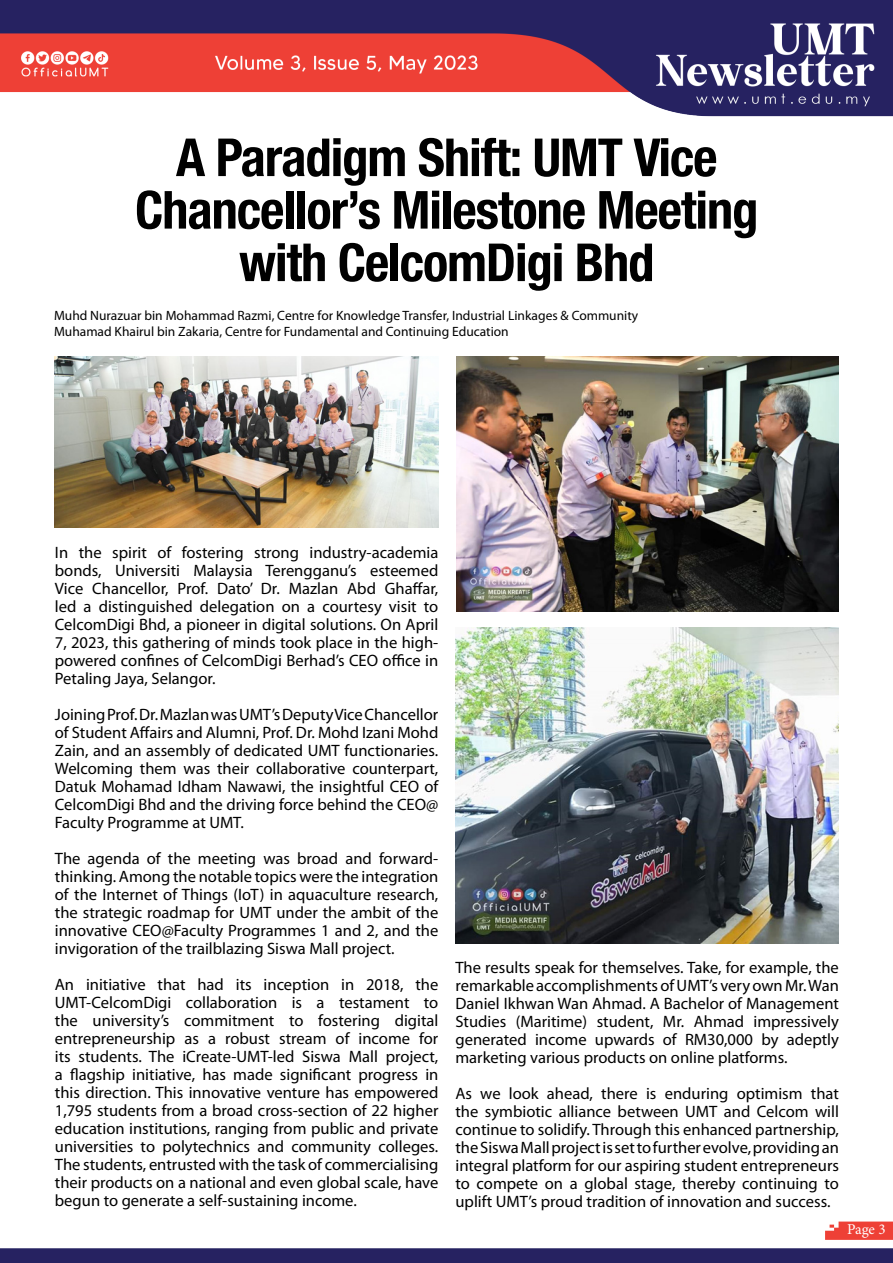
<style>
.page{position:relative;width:893px;height:1263px;background:#fff}
.page>*{position:absolute;margin:0;border:0;box-sizing:border-box;transform-origin:0 0}
.t1{font:700 condensed 52.5px/52.5px "Helvetica Neue LT Pro";letter-spacing:-.02em;color:#000;text-align:center}
.t2{font:16.5px/18px "Myriad Pro";color:#000;text-align:justify}
.t3{font:15px "Minion Pro";color:#fff}
.t4{font:13.5px "Myriad Pro";color:#000}
</style>
<div class="page">
<img style="left:0;top:0;width:893px;height:1263px">
<svg style="left:825px;top:1221px;width:68px;height:19px"></svg>
<img style="left:456px;top:356px;width:383px;height:255px">
<img style="left:455px;top:627px;width:384px;height:317px">
<img style="left:54px;top:356px;width:385px;height:171px">
<p class="t1" style="left:135px;top:130px;width:625px">A Paradigm Shift: UMT Vice<br>Chancellor’s Milestone Meeting with CelcomDigi Bhd</p>
<p class="t4" style="left:54px;top:307px;width:586px">Muhd Nurazuar bin Mohammad Razmi, Centre for Knowledge Transfer, Industrial Linkages &amp; Community</p>
<p class="t4" style="left:54px;top:323px;width:456px">Muhamad Khairul bin Zakaria, Centre for Fundamental and Continuing Education</p>
<p class="t2" style="left:55px;top:543px;width:385px">In the spirit of fostering strong industry-academia bonds, Universiti Malaysia Terengganu’s esteemed Vice Chancellor, Prof. Dato’ Dr. Mazlan Abd Ghaffar, led a distinguished delegation on a courtesy visit to CelcomDigi Bhd, a pioneer in digital solutions. On April 7, 2023, this gathering of minds took place in the high&shy;powered confines of CelcomDigi Berhad’s CEO office in Petaling Jaya, Selangor.</p>
<p class="t2" style="left:55px;top:705px;width:385px">Joining Prof. Dr. Mazlan was UMT’s Deputy Vice Chancellor of Student Affairs and Alumni, Prof. Dr. Mohd Izani Mohd Zain, and an assembly of dedicated UMT functionaries.<br>Welcoming them was their collaborative counterpart, Datuk Mohamad Idham Nawawi, the insightful CEO of CelcomDigi Bhd and the driving force behind the CEO@ Faculty Programme at UMT.</p>
<p class="t2" style="left:55px;top:849px;width:385px">The agenda of the meeting was broad and forward&shy;thinking. Among the notable topics were the integration of the Internet of Things (IoT) in aquaculture research, the strategic roadmap for UMT under the ambit of the innovative CEO@Faculty Programmes 1 and 2, and the invigoration of the trailblazing Siswa Mall project.</p>
<p class="t2" style="left:55px;top:975px;width:385px">An initiative that had its inception in 2018, the UMT-CelcomDigi collaboration is a testament to the university’s commitment to fostering digital entrepreneurship as a robust stream of income for its students. The iCreate-UMT-led Siswa Mall project, a flagship initiative, has made significant progress in this direction. This innovative venture has empowered 1,795 students from a broad cross-section of 22 higher education institutions, ranging from public and private universities to polytechnics and community colleges.<br>The students, entrusted with the task of commercialising their products on a national and even global scale, have begun to generate a self-sustaining income.</p>
<p class="t2" style="left:455px;top:958px;width:385px">The results speak for themselves. Take, for example, the remarkable accomplishments of UMT’s very own Mr. Wan Daniel Ikhwan Wan Ahmad. A Bachelor of Management Studies (Maritime) student, Mr. Ahmad impressively generated income upwards of RM30,000 by adeptly marketing various products on online platforms.</p>
<p class="t2" style="left:455px;top:1084px;width:385px">As we look ahead, there is enduring optimism that the symbiotic alliance between UMT and Celcom will continue to solidify. Through this enhanced partnership, the Siswa Mall project is set to further evolve, providing an integral platform for our aspiring student entrepreneurs to compete on a global stage, thereby continuing to uplift UMT’s proud tradition of innovation and success.</p>
<p class="t3" style="left:847px;top:1219px;width:40px">Page 3</p>
</div>
